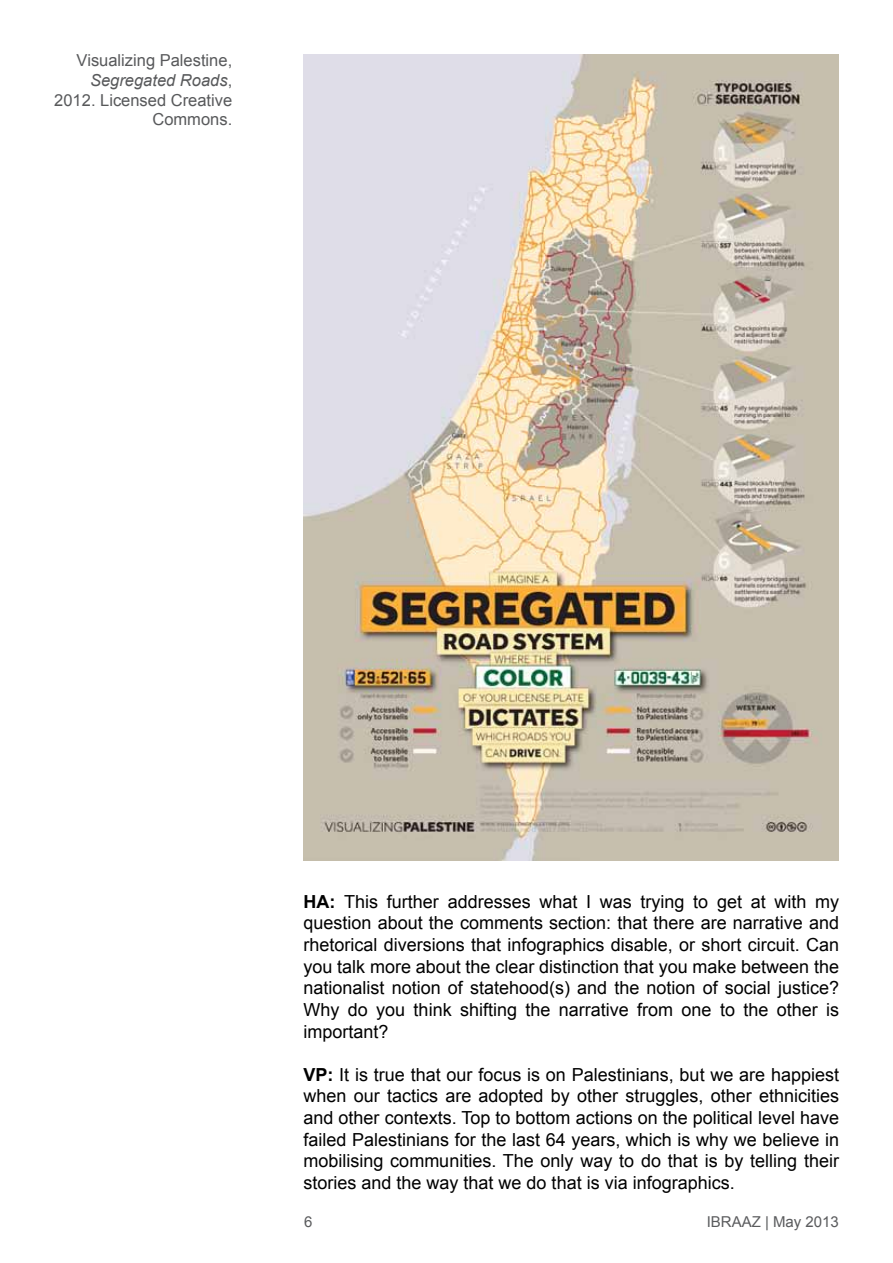
<style>
.page{position:relative;width:893px;height:1263px;background:#fff}
.page>*{position:absolute;margin:0;border:0;box-sizing:border-box;transform-origin:0 0}
.t1{font:18px/21.6px "Arial";color:#000;text-align:justify}
.t2{font:16.5px/19.8px "Arial";color:#58595b;text-align:right}
.t3{font:15px "Arial";color:#5a5b5d}
.s1{font-style:italic}
.s2{font-weight:700}
</style>
<div class="page">
<img style="left:303px;top:54px;width:536px;height:806px">
<p class="t2" style="left:54px;top:50px;width:179px">Visualizing Palestine,<br><span class="s1">Segregated Roads</span>,<br>2012. Licensed Creative<br>Commons.</p>
<p class="t1" style="left:303px;top:891px;width:537px"><span class="s2">HA:</span> This further addresses what I was trying to get at with my question about the comments section: that there are narrative and rhetorical diversions that infographics disable, or short circuit. Can you talk more about the clear distinction that you make between the nationalist notion of statehood(s) and the notion of social justice?<br>Why do you think shifting the narrative from one to the other is important?</p>
<p class="t1" style="left:303px;top:1064px;width:537px"><span class="s2">VP:</span> It is true that our focus is on Palestinians, but we are happiest when our tactics are adopted by other struggles, other ethnicities and other contexts. Top to bottom actions on the political level have failed Palestinians for the last 64 years, which is why we believe in mobilising communities. The only way to do that is by telling their stories and the way that we do that is via infographics.</p>
<p class="t3" style="left:304px;top:1212px;width:10px">6</p>
<p class="t3" style="left:707px;top:1212px;width:134px">IBRAAZ | May 2013</p>
</div>
